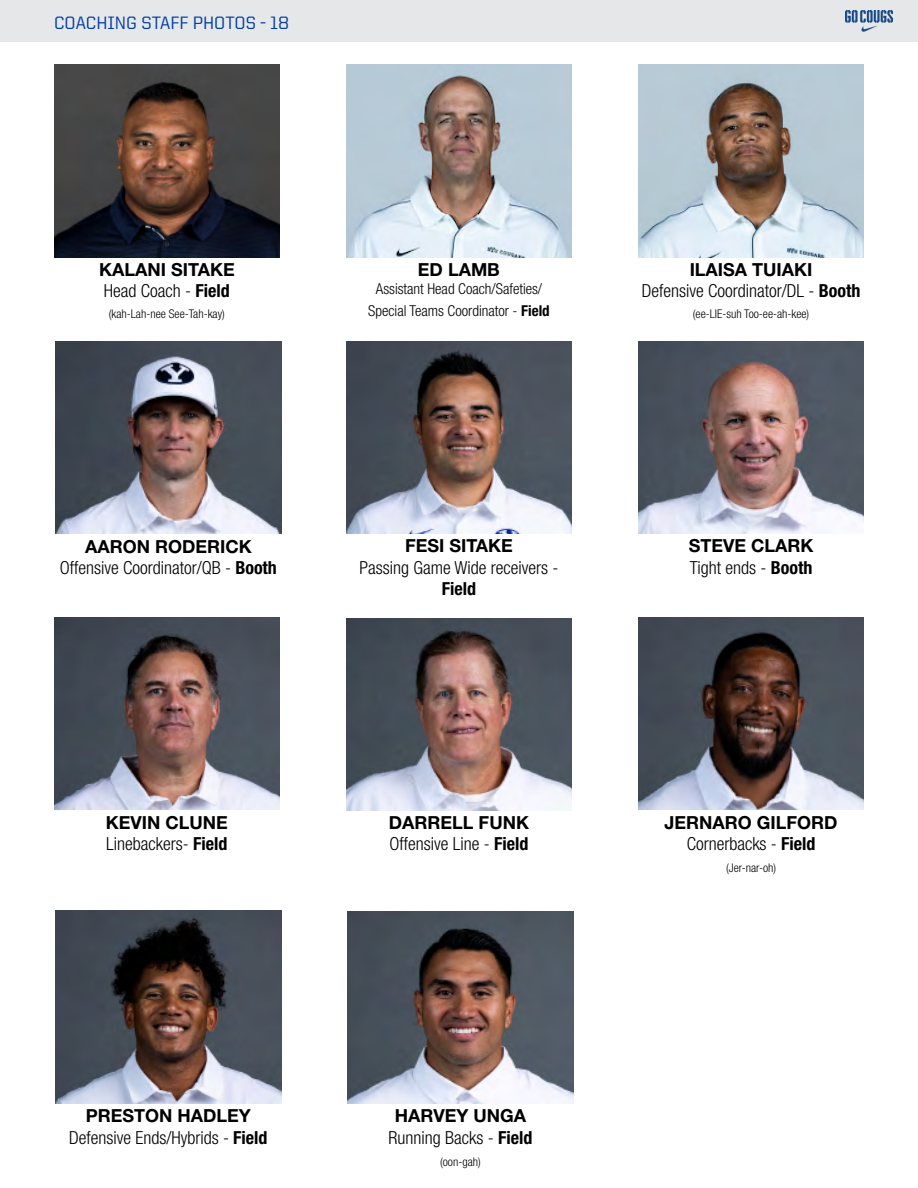
<style>
.page{position:relative;width:918px;height:1188px;background:#fff}
.page>*{position:absolute;margin:0;border:0;box-sizing:border-box;transform-origin:0 0}
.t1{font:300 condensed 18px/21.6px "Helvetica Neue LT Std";color:#000;text-align:center}
.t2{font:700 18px/21.6px "Helvetica Neue LT Std";color:#000}
.t3{font:500 18px "United Sans Reg";color:#003da7}
.t4{font:700 condensed 18px "Helvetica Neue LT Std";color:#000}
.t5{font:300 condensed 15px/21.6px "Helvetica Neue LT Std";color:#000;text-align:center}
.t6{font:300 condensed 12px "Helvetica Neue LT Std";color:#000}
.s1{font-weight:300;font-stretch:condensed}
.s2{font-stretch:condensed}
.s3{font-weight:700}
.s4{font-weight:700;font-stretch:normal}
</style>
<div class="page">
<div style="left:0;top:0;width:918px;height:42px;background:#e6e7e8"></div>
<img style="left:845px;top:11px;width:47px;height:21px">
<img style="left:54px;top:65px;width:226px;height:192px">
<img style="left:346px;top:65px;width:226px;height:192px">
<img style="left:56px;top:341px;width:225px;height:193px">
<img style="left:638px;top:341px;width:226px;height:193px">
<img style="left:346px;top:341px;width:226px;height:193px">
<img style="left:348px;top:912px;width:225px;height:192px">
<img style="left:638px;top:617px;width:226px;height:192px">
<img style="left:56px;top:911px;width:225px;height:192px">
<img style="left:638px;top:65px;width:226px;height:192px">
<img style="left:346px;top:618px;width:226px;height:192px">
<img style="left:54px;top:617px;width:226px;height:192px">
<p class="t3" style="left:54px;top:13px;width:237px">COACHING STAFF PHOTOS - 18</p>
<p class="t2" style="left:99px;top:259px;width:137px;line-height:21px">KALANI SITAKE<br><span class="s1">Head Coach -</span> <span class="s2">Field</span></p>
<p class="t6" style="left:109px;top:307px;width:117px">(kah-Lah-nee See-Tah-kay)</p>
<p class="t2" style="left:418px;top:258px;width:84px">ED LAMB</p>
<p class="t5" style="left:368px;top:278px;width:183px">Assistant Head Coach/Safeties/<br>Special Teams Coordinator - <span class="s3">Field</span></p>
<p class="t1" style="left:642px;top:259px;width:220px;line-height:21px"><span class="s4">ILAISA TUIAKI<br></span>Defensive Coordinator/DL - <span class="s3">Booth</span></p>
<p class="t6" style="left:693px;top:307px;width:118px">(ee-LIE-suh Too-ee-ah-kee)</p>
<p class="t1" style="left:60px;top:536px;width:219px"><span class="s4">AARON RODERICK<br></span>Offensive Coordinator/QB - <span class="s3">Booth</span></p>
<p class="t2" style="left:689px;top:534px;width:126px">STEVE CLARK<br><span class="s1">Tight ends -</span> <span class="s2">Booth</span></p>
<p class="t2" style="left:405px;top:534px;width:109px">FESI SITAKE</p>
<p class="t1" style="left:360px;top:556px;width:200px">Passing Game Wide receivers -</p>
<p class="t4" style="left:442px;top:578px;width:36px">Field</p>
<p class="t1" style="left:106px;top:811px;width:124px;text-align:left"><span class="s4">KEVIN CLUNE<br></span>Linebackers- <span class="s3">Field</span></p>
<p class="t1" style="left:69px;top:1105px;width:200px"><span class="s4">PRESTON HADLEY<br></span>Defensive Ends/Hybrids - <span class="s3">Field</span></p>
<p class="t1" style="left:389px;top:811px;width:142px;text-align:left"><span class="s4">DARRELL FUNK<br></span>Offensive Line - <span class="s3">Field</span></p>
<p class="t1" style="left:389px;top:1105px;width:145px"><span class="s4">HARVEY UNGA<br></span>Running Backs - <span class="s3">Field</span></p>
<p class="t6" style="left:440px;top:1155px;width:42px">(oon-gah)</p>
<p class="t2" style="left:665px;top:811px;width:174px;text-align:center">JERNARO GILFORD<br><span class="s1">Cornerbacks -</span> <span class="s2">Field</span></p>
<p class="t6" style="left:726px;top:861px;width:51px">(Jer-nar-oh)</p>
</div>
